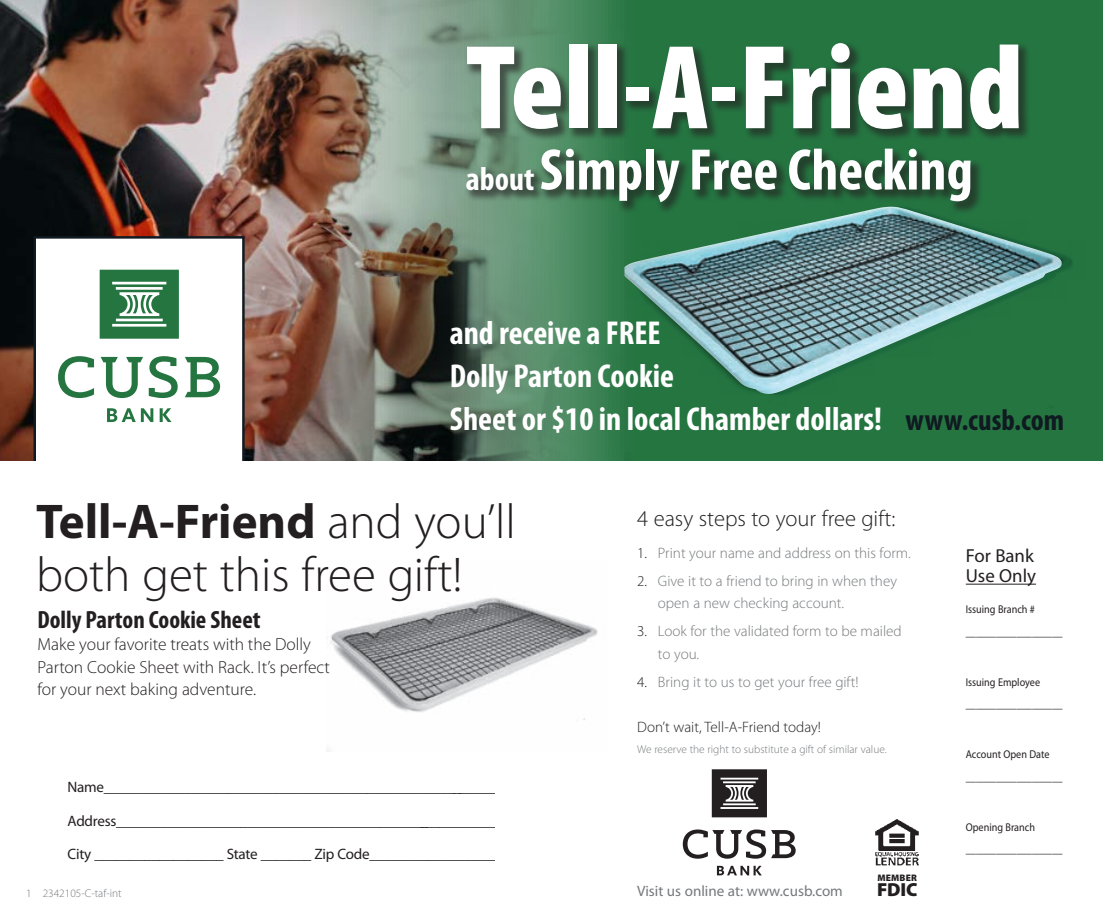
<style>
.page{position:relative;width:1103px;height:923px;background:#fff}
.page>*{position:absolute;margin:0;border:0;box-sizing:border-box;transform-origin:0 0}
.t1{font:900 condensed 120.75px "Myriad Pro";color:#fff}
.t2{font:700 condensed 59px "Myriad Pro";color:#fff}
.t3{font:300 49px/52.8px "Myriad Pro";color:#231f20}
.t4{font:700 condensed 33.25px "Myriad Pro";color:#fff}
.t5{font:700 condensed 30px "Myriad Pro";color:#101a21}
.t6{font:700 condensed 25px "Myriad Pro";color:#231f20}
.t7{font:300 22.5px "Myriad Pro";color:#231f20}
.t8{font:900 19px "Myriad Pro";color:#231f20}
.t9{font:18.75px/20.8px "Myriad Pro";color:#231f20}
.t10{font:300 17.5px/22.5px "Myriad Pro";color:#231f20}
.t11{font:300 15px/22.5px "Myriad Pro";color:#76787b}
.Text{font:15px "Myriad Pro";letter-spacing:-.015em;color:#231f20}
.t12{font:300 15px "Myriad Pro";color:#231f20}
.t13{font:15px "Myriad Pro";color:#76787b}
.t14{font:11.25px "Myriad Pro";color:#231f20;scale:.9 1}
.t15{font:300 11.25px "Myriad Pro";color:#76787b}
.t16{font:900 9.5px "Myriad Pro";letter-spacing:.02em;color:#231f20}
.s1{font-size:33.25px}
.s2{font-weight:700}
.s3{color:#231f20}
</style>
<div class="page">
<img style="left:0;top:0;width:162px;height:461px">
<img style="left:162px;top:0;width:940px;height:461px">
<div style="left:35px;top:237px;width:208px;height:299px;background:#fff"></div>
<svg style="left:58px;top:356px;width:36px;height:42px"></svg>
<svg style="left:101px;top:357px;width:42px;height:41px"></svg>
<svg style="left:149px;top:356px;width:29px;height:42px"></svg>
<svg style="left:185px;top:357px;width:35px;height:40px"></svg>
<svg style="left:107px;top:408px;width:46px;height:14px"></svg>
<svg style="left:160px;top:408px;width:11px;height:14px"></svg>
<svg style="left:100px;top:270px;width:79px;height:68px;background:#509066"></svg>
<div style="left:33px;top:236px;width:212px;height:301px;border:2px solid #101a21"></div>
<div style="left:464px;top:41px;width:567px;height:173px;background:#231f20;opacity:.6"></div>
<img style="left:624px;top:145px;width:466px;height:316px">
<img style="left:624px;top:207px;width:437px;height:187px">
<div style="left:0;top:461px;width:1102px;height:295px;background:#fff"></div>
<hr style="left:965px;top:583px;width:71px;height:1px;background:#231f20">
<img style="left:875px;top:819px;width:44px;height:46px">
<svg style="left:682px;top:829px;width:113px;height:29px"></svg>
<svg style="left:717px;top:865px;width:45px;height:10px"></svg>
<svg style="left:711px;top:769px;width:56px;height:48px;background:#514e4f"></svg>
<img style="left:326px;top:598px;width:272px;height:153px">
<p class="t1" style="left:466px;top:21px;width:559px">Tell-A-Friend</p>
<p class="t2" style="left:466px;top:137px;width:508px"><span class="s1">about</span> Simply Free Checking</p>
<p class="t4" style="left:450px;top:315px;width:212px">and receive a FREE</p>
<p class="t4" style="left:450px;top:357px;width:226px">Dolly Parton Cookie</p>
<p class="t4" style="left:450px;top:400px;width:434px">Sheet or $10 in local Chamber dollars!</p>
<p class="t5" style="left:905px;top:403px;width:160px">www.cusb.com</p>
<p class="t3" style="left:36px;top:496px;width:481px"><span class="s2">Tell-A-Friend</span> and you’ll both get this free gift!</p>
<p class="t6" style="left:38px;top:605px;width:224px">Dolly Parton Cookie Sheet</p>
<p class="t10" style="left:38px;top:633px;width:294px">Make your favorite treats with the Dolly<br>Parton Cookie Sheet with Rack. It’s perfect for your next baking adventure.</p>
<p class="Text" style="left:68px;top:778px;width:437px">Name_______________________________________________________</p>
<p class="Text" style="left:68px;top:845px;width:442px">City __________________ State _______ Zip Code___________________</p>
<p class="t7" style="left:637px;top:506px;width:260px">4 easy steps to your free gift:</p>
<p class="t11" style="left:637px;top:541px;width:275px"><span class="s3">1.</span> Print your name and address on this form.</p>
<p class="t11" style="left:658px;top:569px;width:241px;text-indent:-21px"><span class="s3">2.</span> Give it to a friend to bring in when they open a new checking account.</p>
<p class="t11" style="left:658px;top:620px;width:245px;text-indent:-21px"><span class="s3">3.</span> Look for the validated form to be mailed to you.</p>
<p class="t11" style="left:637px;top:671px;width:223px"><span class="s3">4.</span> Bring it to us to get your free gift!</p>
<p class="t12" style="left:637px;top:718px;width:185px">Don’t wait, Tell-A-Friend today!</p>
<p class="t15" style="left:637px;top:743px;width:251px">We reserve the right to substitute a gift of similar value.</p>
<p class="t15" style="left:26px;top:886px;width:97px">1 2342105-C-taf-int</p>
<p class="t13" style="left:637px;top:882px;width:207px">Visit us online at: www.cusb.com</p>
<p class="t16" style="left:877px;top:872px;width:41px">MEMBER</p>
<p class="t8" style="left:877px;top:878px;width:42px">FDIC</p>
<p class="t9" style="left:965px;top:545px;width:72px">For Bank<br>Use Only</p>
<p class="t14" style="left:965px;top:603px;width:78px">Issuing Branch #</p>
<p class="t14" style="left:965px;top:626px;width:109px">___________________</p>
<p class="t14" style="left:965px;top:675px;width:84px">Issuing Employee</p>
<p class="t14" style="left:965px;top:698px;width:109px">___________________</p>
<p class="t14" style="left:965px;top:748px;width:94px">Account Open Date</p>
<p class="t14" style="left:965px;top:770px;width:109px">___________________</p>
<p class="t14" style="left:965px;top:820px;width:78px">Opening Branch</p>
<p class="t14" style="left:965px;top:843px;width:109px">___________________</p>
</div>
